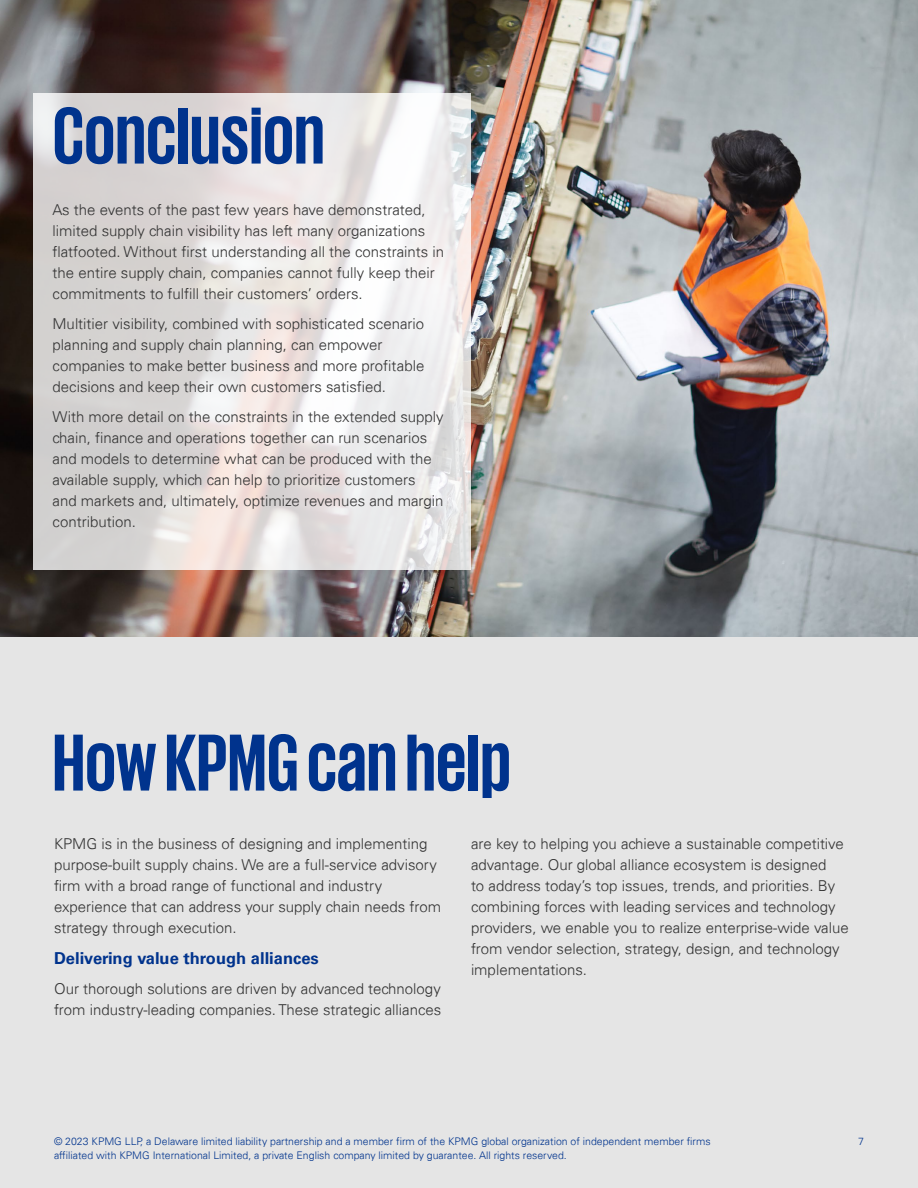
<style>
.page{position:relative;width:918px;height:1188px;background:#fff}
.page>*{position:absolute;margin:0;border:0;box-sizing:border-box;transform-origin:0 0}
.t1{font:700 82.5px "KPMG";color:#00338d}
.t2{font:700 16.5px "Univers 65";color:#00338d}
.t3{font:300 15px/21px "Univers 45";color:#333}
.t4{font:300 10.5px "Univers 45";color:#00338d}
</style>
<div class="page">
<img style="left:0;top:0;width:918px;height:638px">
<svg style="left:33px;top:93px;width:438px;height:477px"></svg>
<div style="left:0;top:638px;width:918px;height:550px;background:#e5e5e5"></div>
<h1 class="t1" style="left:52px;top:94px;width:274px">Conclusion</h1>
<p class="t3" style="left:52px;top:200px;width:393px">As the events of the past few years have demonstrated, limited supply chain visibility has left many organizations flatfooted. Without first understanding all the constraints in the entire supply chain, companies cannot fully keep their commitments to fulfill their customers’ orders.</p>
<p class="t3" style="left:52px;top:313px;width:373px">Multitier visibility, combined with sophisticated scenario planning and supply chain planning, can empower companies to make better business and more profitable decisions and keep their own customers satisfied.</p>
<p class="t3" style="left:52px;top:406px;width:393px">With more detail on the constraints in the extended supply chain, finance and operations together can run scenarios and models to determine what can be produced with the available supply, which can help to prioritize customers<br>and markets and, ultimately, optimize revenues and margin contribution.</p>
<h1 class="t1" style="left:52px;top:721px;width:460px">How KPMG can help</h1>
<p class="t3" style="left:54px;top:833px;width:389px">KPMG is in the business of designing and implementing purpose-built supply chains. We are a full-service advisory firm with a broad range of functional and industry experience that can address your supply chain needs from strategy through execution.</p>
<p class="t2" style="left:54px;top:949px;width:266px">Delivering value through alliances</p>
<p class="t3" style="left:54px;top:978px;width:389px">Our thorough solutions are driven by advanced technology from industry-leading companies. These strategic alliances</p>
<p class="t3" style="left:471px;top:833px;width:379px">are key to helping you achieve a sustainable competitive advantage. Our global alliance ecosystem is designed<br>to address today’s top issues, trends, and priorities. By combining forces with leading services and technology providers, we enable you to realize enterprise-wide value from vendor selection, strategy, design, and technology implementations.</p>
<p class="t4" style="left:54px;top:1135px;width:658px">© 2023 KPMG LLP, a Delaware limited liability partnership and a member firm of the KPMG global organization of independent member firms</p>
<p class="t4" style="left:858px;top:1135px;width:7px">7</p>
<p class="t4" style="left:54px;top:1149px;width:514px">affiliated with KPMG International Limited, a private English company limited by guarantee. All rights reserved.</p>
</div>
